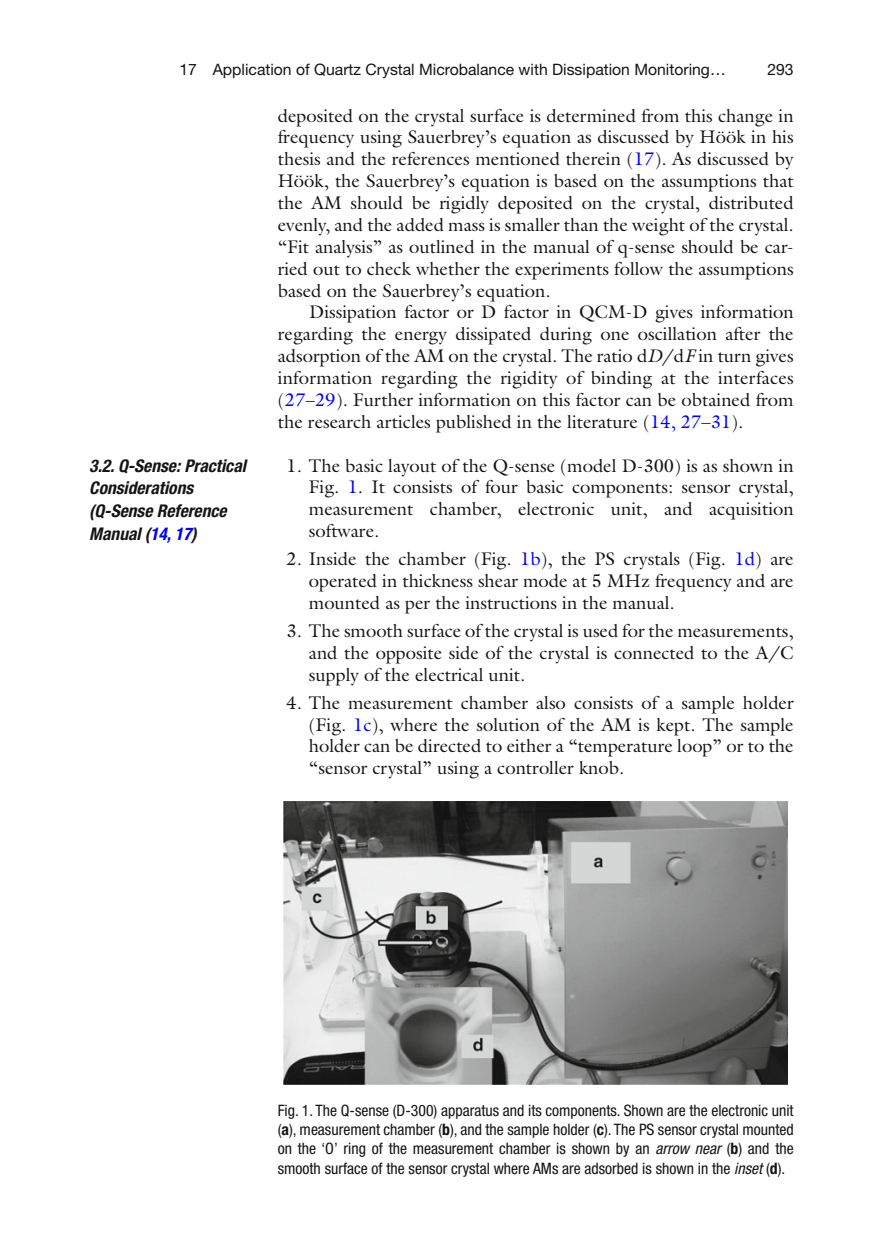
<style>
.page{position:relative;width:883px;height:1260px;background:#fff}
.page>*{position:absolute;margin:0;border:0;box-sizing:border-box;transform-origin:0 0}
.t1{font:18.38px/21.9px "Galliard";color:#131413;text-align:justify}
.t2{font:italic 700 condensed 17.5px/22.8px "Helvetica Neue";color:#131413}
.t3{font:condensed 15.75px/19.2px "Helvetica Neue";color:#131413;text-align:justify}
.t4{font:15.75px "Helvetica Neue";color:#131413}
.s1{color:#00f}
.s2{font-style:italic}
.s3{font-weight:700}
</style>
<div class="page">
<img style="left:284px;top:802px;width:504px;height:282px">
<p class="t4" style="left:179px;top:64px;width:548px">17 Application of Quartz Crystal Microbalance with Dissipation Monitoring…</p>
<p class="t4" style="left:767px;top:64px;width:28px">293</p>
<p class="t1" style="left:278px;top:106px;width:517px">deposited on the crystal surface is determined from this change in frequency using Sauerbrey’s equation as discussed by Höök in his thesis and the references mentioned therein ( <span class="s1">17</span>) . As discussed by Höök, the Sauerbrey’s equation is based on the assumptions that the AM should be rigidly deposited on the crystal, distributed evenly, and the added mass is smaller than the weight of the crystal. “Fit analysis” as outlined in the manual of q-sense should be car&shy;ried out to check whether the experiments follow the assumptions based on the Sauerbrey’s equation.</p>
<p class="t1" style="left:278px;top:303px;width:517px;text-indent:32px">Dissipation factor or D factor in QCM-D gives information regarding the energy dissipated during one oscillation after the adsorption of the AM on the crystal. The ratio d <span class="s2">D</span>/d <span class="s2">F</span> in turn gives information regarding the rigidity of binding at the interfaces ( <span class="s1">27–29</span>) . Further information on this factor can be obtained from the research articles published in the literature ( <span class="s1">14, 27–31</span>) .</p>
<p class="t1" style="left:309px;top:456px;width:486px;text-indent:-22px">1. The basic layout of the Q-sense (model D-300) is as shown in Fig. <span class="s1">1</span>. It consists of four basic components: sensor crystal, measurement chamber, electronic unit, and acquisition software.</p>
<p class="t1" style="left:309px;top:550px;width:486px;text-indent:-22px">2. Inside the chamber (Fig. <span class="s1">1b</span>), the PS crystals (Fig. <span class="s1">1d</span>) are operated in thickness shear mode at 5 MHz frequency and are mounted as per the instructions in the manual.</p>
<p class="t1" style="left:309px;top:622px;width:486px;text-indent:-22px">3. The smooth surface of the crystal is used for the measurements, and the opposite side of the crystal is connected to the A/C supply of the electrical unit.</p>
<p class="t1" style="left:309px;top:693px;width:486px;text-indent:-22px">4. The measurement chamber also consists of a sample holder (Fig. <span class="s1">1c</span>), where the solution of the AM is kept. The sample holder can be directed to either a “temperature loop” or to the “sensor crystal” using a controller knob.</p>
<p class="t2" style="left:89px;top:455px;width:158px">3.2. Q-Sense: Practical<br>Considerations (Q-Sense Reference<br>Manual ( <span class="s1">14, 17</span> )</p>
<p class="t3" style="left:278px;top:1102px;width:517px">Fig. 1. The Q-sense (D-300) apparatus and its components. Shown are the electronic unit ( <span class="s3">a</span> ), measurement chamber ( <span class="s3">b</span> ), and the sample holder ( <span class="s3">c</span> ). The PS sensor crystal mounted on the ‘O’ ring of the measurement chamber is shown by an <span class="s2">arrow near</span> ( <span class="s3">b</span> ) and the smooth surface of the sensor crystal where AMs are adsorbed is shown in the <span class="s2">inset</span> ( <span class="s3">d</span> ).</p>
</div>
